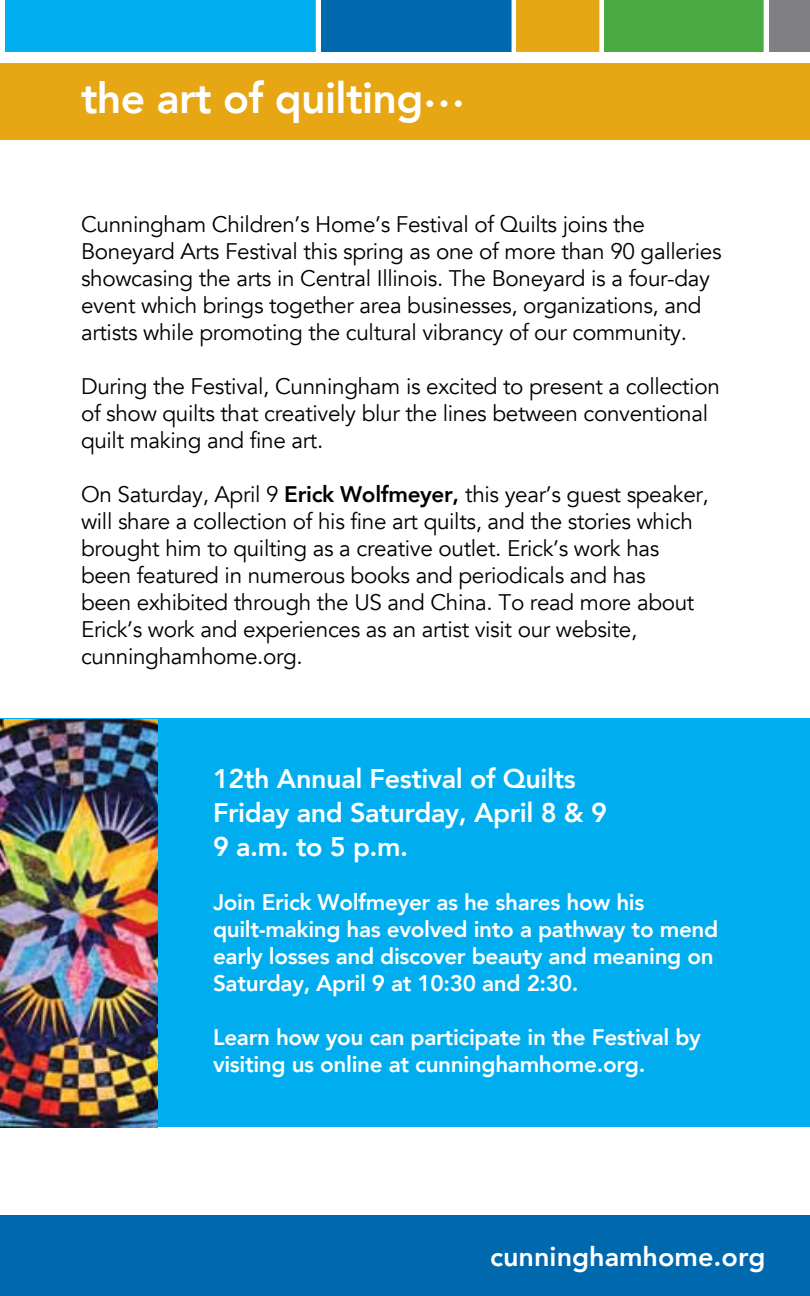
<style>
.page{position:relative;width:810px;height:1296px;background:#fff}
.page>*{position:absolute;margin:0;border:0;box-sizing:border-box;transform-origin:0 0}
.t1{font:800 42.75px "Avenir LT Com";letter-spacing:-.015em;color:#fff}
.t2{font:800 27px/33.8px "Avenir LT Com";letter-spacing:-.015em;color:#fff}
.t3{font:22.5px/27px "Avenir LT Com";letter-spacing:-.015em;color:#000}
.t4{font:800 22.5px/27px "Avenir LT Com";letter-spacing:-.015em;color:#fff}
.s1{font-weight:800}
</style>
<div class="page">
<div style="left:0;top:1215px;width:810px;height:81px;background:#0068ac"></div>
<div style="left:5px;top:0;width:313px;height:51px;background:#00aeef"></div>
<div style="left:321px;top:0;width:192px;height:51px;background:#0068ac"></div>
<div style="left:604px;top:0;width:162px;height:51px;background:#49aa42"></div>
<div style="left:516px;top:0;width:85px;height:51px;background:#e7a614"></div>
<div style="left:769px;top:0;width:41px;height:51px;background:#807f83"></div>
<hr style="left:316px;top:0;width:4px;height:54px;background:#fff">
<hr style="left:512px;top:0;width:4px;height:55px;background:#fff">
<div style="left:599px;top:0;width:5px;height:55px;background:#fff"></div>
<hr style="left:764px;top:0;width:4px;height:55px;background:#fff">
<div style="left:0;top:63px;width:810px;height:77px;background:#e7a614"></div>
<div style="left:0;top:718px;width:810px;height:409px;background:#00aeef"></div>
<img style="left:0;top:719px;width:158px;height:409px">
<h1 class="t1" style="left:81px;top:73px;width:386px">the art of quilting…</h1>
<p class="t3" style="left:81px;top:212px;width:642px">Cunningham Children’s Home’s Festival of Quilts joins the Boneyard Arts Festival this spring as one of more than 90 galleries showcasing the arts in Central Illinois. The Boneyard is a four-day event which brings together area businesses, organizations, and artists while promoting the cultural vibrancy of our community.</p>
<p class="t3" style="left:81px;top:374px;width:640px">During the Festival, Cunningham is excited to present a collection of show quilts that creatively blur the lines between conventional quilt making and fine art.</p>
<p class="t3" style="left:81px;top:482px;width:629px">On Saturday, April 9 <span class="s1">Erick Wolfmeyer,</span> this year’s guest speaker, will share a collection of his fine art quilts, and the stories which brought him to quilting as a creative outlet. Erick’s work has been featured in numerous books and periodicals and has<br>been exhibited through the US and China. To read more about Erick’s work and experiences as an artist visit our website, cunninghamhome.org.</p>
<p class="t2" style="left:213px;top:762px;width:395px">12th Annual Festival of Quilts<br>Friday and Saturday, April 8 &amp; 9<br>9 a.m. to 5 p.m.</p>
<p class="t4" style="left:213px;top:888px;width:507px">Join Erick Wolfmeyer as he shares how his quilt-making has evolved into a pathway to mend early losses and discover beauty and meaning on Saturday, April 9 at 10:30 and 2:30.</p>
<p class="t4" style="left:213px;top:1023px;width:489px">Learn how you can participate in the Festival by visiting us online at cunninghamhome.org.</p>
<p class="t2" style="left:490px;top:1240px;width:277px">cunninghamhome.org</p>
</div>
